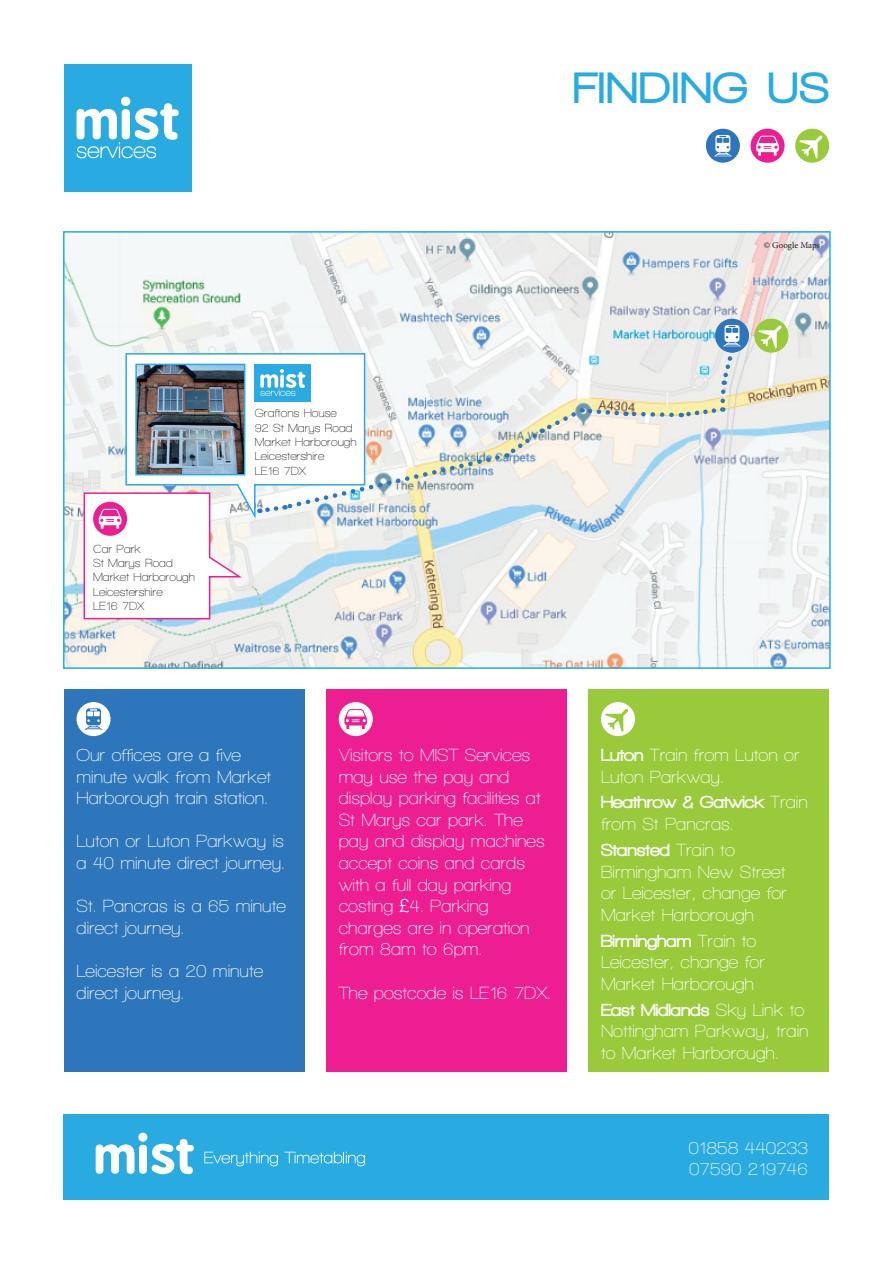
<style>
.page{position:relative;width:893px;height:1263px;background:#fff}
.page>*{position:absolute;margin:0;border:0;box-sizing:border-box;transform-origin:0 0}
.t1{font:900 45px "Walkway";letter-spacing:.05em;color:#29abe2}
.t2{font:600 18px/21.6px "Walkway";color:#fff}
.t3{font:600 12px/14.4px "Walkway";color:#231f20}
.t4{font:9px "Minion Pro";color:#231f20}
.s1{font-family:"Arial Nova";font-weight:300}
.s2{font-weight:900}
</style>
<div class="page">
<img style="left:66px;top:234px;width:762px;height:432px">
<div style="left:63px;top:231px;width:768px;height:438px;border:2px solid #29abe2"></div>
<div style="left:64px;top:64px;width:127px;height:127px;background:#29abe2"></div>
<svg style="left:77px;top:97px;width:102px;height:61px"></svg>
<div style="left:795px;top:129px;width:34px;height:34px;background:#99ca3b;border-radius:50%"></div>
<svg style="left:799px;top:136px;width:23px;height:23px"></svg>
<div style="left:750px;top:129px;width:34px;height:34px;background:#ed1e91;border-radius:50%"></div>
<svg style="left:756px;top:136px;width:23px;height:20px"></svg>
<div style="left:706px;top:129px;width:34px;height:34px;background:#2e76bc;border-radius:50%"></div>
<svg style="left:714px;top:135px;width:18px;height:21px"></svg>
<div style="left:64px;top:1114px;width:765px;height:85px;background:#29abe2"></div>
<svg style="left:96px;top:1133px;width:98px;height:41px"></svg>
<svg style="left:204px;top:1151px;width:74px;height:15px"></svg>
<svg style="left:284px;top:1151px;width:81px;height:15px"></svg>
<div style="left:588px;top:689px;width:241px;height:382px;background:#99ca3b"></div>
<div style="left:601px;top:702px;width:34px;height:34px;background:#fff;border-radius:50%"></div>
<svg style="left:605px;top:709px;width:23px;height:23px"></svg>
<div style="left:326px;top:689px;width:241px;height:382px;background:#ed1e91"></div>
<div style="left:339px;top:702px;width:34px;height:34px;background:#fff;border-radius:50%"></div>
<svg style="left:344px;top:709px;width:23px;height:20px"></svg>
<div style="left:64px;top:689px;width:241px;height:382px;background:#2e76bc"></div>
<div style="left:77px;top:702px;width:34px;height:34px;background:#fff;border-radius:50%"></div>
<svg style="left:84px;top:708px;width:19px;height:22px"></svg>
<div style="left:715px;top:319px;width:34px;height:34px;background:#2e76bc;border-radius:50%"></div>
<div style="left:754px;top:319px;width:34px;height:34px;background:#99ca3b;border-radius:50%"></div>
<svg style="left:758px;top:326px;width:23px;height:23px"></svg>
<svg style="left:83px;top:325px;width:658px;height:295px"></svg>
<h1 class="t1" style="left:573px;top:64px;width:257px">FINDING US</h1>
<p class="t4" style="left:764px;top:239px;width:58px">© Google Maps</p>
<p class="t3" style="left:93px;top:541px;width:104px">Car Park<br>St Marys Road<br>Market Harborough<br>Leicestershire<br>LE16 7DX</p>
<p class="t3" style="left:255px;top:406px;width:104px">Graftons House<br>92 St Marys Road<br>Market Harborough<br>Leicestershire<br>LE16 7DX</p>
<p class="t2" style="left:77px;top:744px;width:196px">Our offices are a five minute walk from Market<br>Harborough train station.</p>
<p class="t2" style="left:77px;top:830px;width:210px">Luton or Luton Parkway is a 40 minute direct journey.</p>
<p class="t2" style="left:77px;top:895px;width:211px">St. Pancras is a 65 minute direct journey.</p>
<p class="t2" style="left:77px;top:960px;width:188px">Leicester is a 20 minute direct journey.</p>
<p class="t2" style="left:339px;top:744px;width:208px">Visitors to MIST Services may use the pay and display parking facilities at<br>St Marys car park. The pay and display machines accept coins and cards with a full day parking costing <span class="s1">£</span>4. Parking charges are in operation from 8am to 6pm.</p>
<p class="t2" style="left:339px;top:981px;width:214px">The postcode is LE16 7DX.</p>
<p class="t2" style="left:601px;top:744px;width:200px"><span class="s2">Luton</span> Train from Luton or<br>Luton Parkway.</p>
<p class="t2" style="left:601px;top:791px;width:208px"><span class="s2">Heathrow &amp; Gatwick</span> Train from St Pancras.</p>
<p class="t2" style="left:601px;top:839px;width:188px"><span class="s2">Stansted</span> Train to<br>Birmingham New Street or Leicester, change for<br>Market Harborough</p>
<p class="t2" style="left:601px;top:929px;width:166px"><span class="s2">Birmingham</span> Train to<br>Leicester, change for<br>Market Harborough</p>
<p class="t2" style="left:601px;top:998px;width:209px"><span class="s2">East Midlands</span> Sky Link to<br>Nottingham Parkway, train to Market Harborough.</p>
<p class="t2" style="left:688px;top:1137px;width:121px">01858 440233<br>07590 219746</p>
</div>
